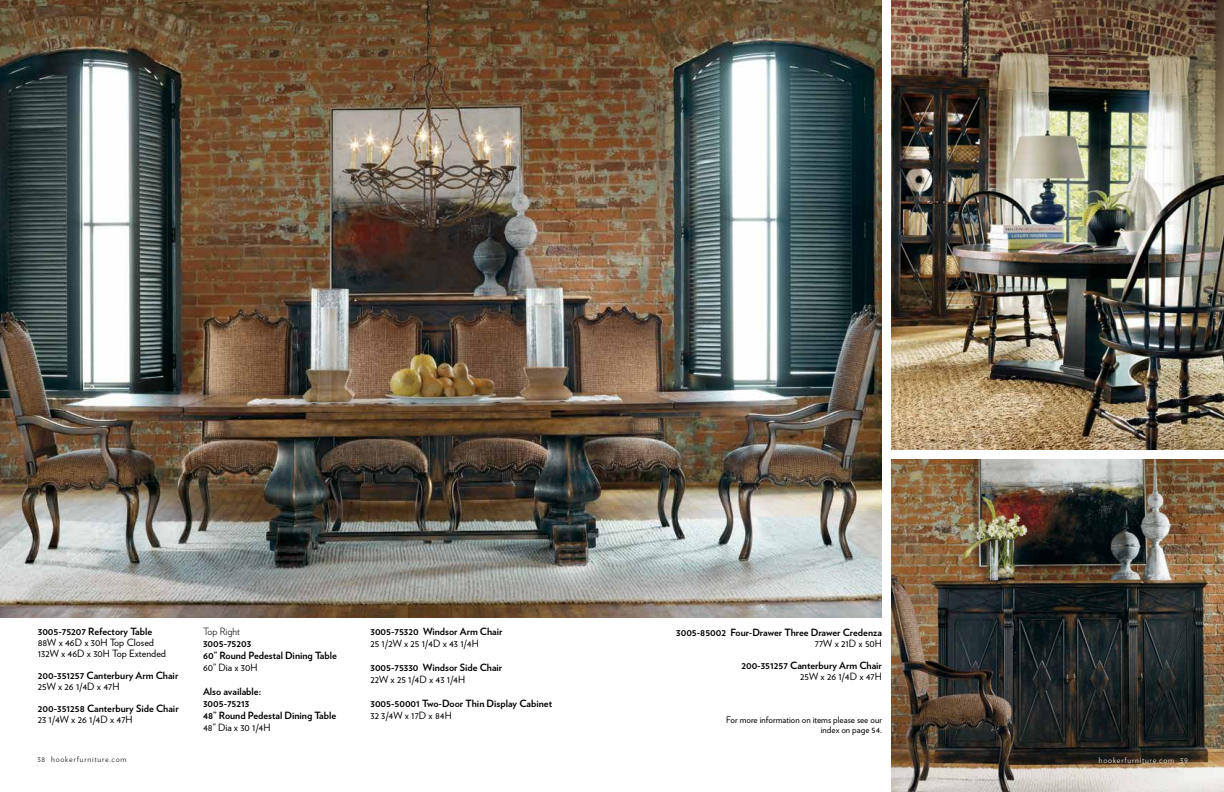
<style>
.page{position:relative;width:1224px;height:792px;background:#fff}
.page>*{position:absolute;margin:0;border:0;box-sizing:border-box;transform-origin:0 0}
.t1{font:700 10px/12px "Verlag";color:#000}
.t2{font:10px/11px "Verlag";color:#000}
.t3{font:300 10px "Verlag";color:#000}
.t4{font:9px/10.8px "Verlag";color:#000;text-align:right}
.t5{font:300 8px "Verlag";letter-spacing:.1em;color:#000}
.t6{font:300 8px "Verlag";letter-spacing:.1em;color:#fff}
</style>
<div class="page">
<img style="left:891px;top:459px;width:333px;height:333px">
<img style="left:0;top:0;width:882px;height:618px">
<img style="left:891px;top:0;width:333px;height:450px">
<p class="t1" style="left:38px;top:625px;width:116px">3005-75207 Refectory Table</p>
<p class="t2" style="left:38px;top:636px;width:130px">88W x 46D x 30H Top Closed<br>132W x 46D x 30H Top Extended</p>
<p class="t1" style="left:38px;top:669px;width:142px">200-351257 Canterbury Arm Chair</p>
<p class="t2" style="left:38px;top:680px;width:83px">25W x 26 1/4D x 47H</p>
<p class="t1" style="left:38px;top:702px;width:142px">200-351258 Canterbury Side Chair</p>
<p class="t2" style="left:38px;top:713px;width:96px">23 1/4W x 26 1/4D x 47H</p>
<p class="t3" style="left:203px;top:624px;width:39px">Top Right</p>
<p class="t1" style="left:203px;top:637px;width:135px">3005-75203<br>60” Round Pedestal Dining Table</p>
<p class="t2" style="left:203px;top:661px;width:56px">60” Dia x 30H</p>
<p class="t1" style="left:203px;top:685px;width:135px">Also available:<br>3005-75213<br>48” Round Pedestal Dining Table</p>
<p class="t2" style="left:203px;top:721px;width:69px">48” Dia x 30 1/4H</p>
<p class="t1" style="left:370px;top:625px;width:134px">3005-75320 Windsor Arm Chair</p>
<p class="t2" style="left:370px;top:637px;width:110px">25 1/2W x 25 1/4D x 43 1/4H</p>
<p class="t1" style="left:370px;top:661px;width:133px">3005-75330 Windsor Side Chair</p>
<p class="t2" style="left:370px;top:673px;width:96px">22W x 25 1/4D x 43 1/4H</p>
<p class="t1" style="left:370px;top:697px;width:183px">3005-50001 Two-Door Thin Display Cabinet</p>
<p class="t2" style="left:370px;top:709px;width:83px">32 3/4W x 17D x 84H</p>
<p class="t4" style="left:726px;top:714px;width:157px">For more information on items please see our index on page 54.</p>
<p class="t1" style="left:676px;top:626px;width:207px">3005-85002 Four-Drawer Three Drawer Credenza</p>
<p class="t2" style="left:815px;top:637px;width:69px">77W x 21D x 50H</p>
<p class="t1" style="left:741px;top:659px;width:142px">200-351257 Canterbury Arm Chair</p>
<p class="t2" style="left:800px;top:670px;width:83px">25W x 26 1/4D x 47H</p>
<p class="t5" style="left:37px;top:754px;width:91px">38 hookerfurniture.com</p>
<p class="t6" style="left:1099px;top:754px;width:91px">hookerfurniture.com 39</p>
</div>
